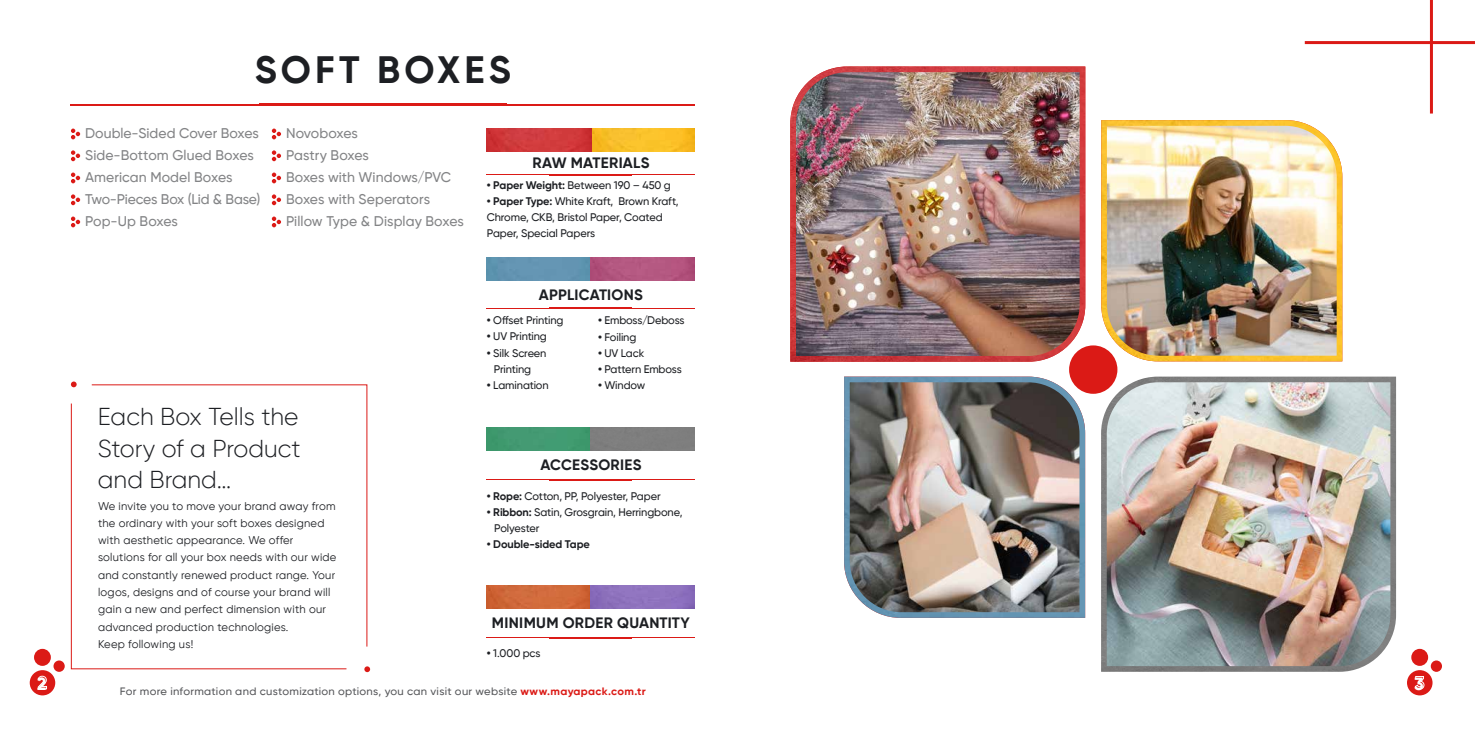
<style>
.page{position:relative;width:1475px;height:738px;background:#fff}
.page>*{position:absolute;margin:0;border:0;box-sizing:border-box;transform-origin:0 0}
.t1{font:700 38px "Gilroy";letter-spacing:.11em;color:#1d1f23}
.t2{font:300 24.4px/31.8px "Gilroy";color:#1d1f23;text-align:justify}
.t3{font:700 17.6px "Gilroy";color:#fff}
.t4{font:700 15px "Gilroy";letter-spacing:.02em;color:#1d1f23}
.t5{font:500 14px/22px "Gilroy";color:#838486}
.t6{font:11.2px/17.2px "Gilroy";letter-spacing:.02em;color:#1d1f23}
.t7{font:500 11px/16px "Gilroy";letter-spacing:-.01em;color:#1d1f23}
.t8{font:700 11px "Gilroy";letter-spacing:-.01em;color:#1d1f23}
.t9{font:500 10.7px "Gilroy";letter-spacing:.025em;color:#56575a;scale:1.05 1}
.s1{font-weight:700}
.s2{font-weight:700;color:#db1a16}
</style>
<div class="page">
<hr style="left:1304px;top:41px;width:170px;height:3px;background:#db1a16">
<hr style="left:1429px;top:0;width:3px;height:113px;background:#db1a16">
<div style="left:1406px;top:669px;width:26px;height:25px;background:#db1a16;border-radius:50%"></div>
<div style="left:1410px;top:648px;width:17px;height:17px;background:#db1a16;border-radius:50%"></div>
<div style="left:1430px;top:660px;width:11px;height:11px;background:#db1a16;border-radius:50%"></div>
<div style="left:30px;top:669px;width:25px;height:25px;background:#db1a16;border-radius:50%"></div>
<div style="left:34px;top:648px;width:17px;height:17px;background:#db1a16;border-radius:50%"></div>
<div style="left:53px;top:660px;width:12px;height:11px;background:#db1a16;border-radius:50%"></div>
<hr style="left:487px;top:174px;width:207px;height:1px;background:#db1a16">
<img style="left:487px;top:427px;width:207px;height:22px">
<hr style="left:487px;top:479px;width:207px;height:1px;background:#db1a16">
<hr style="left:549px;top:478px;width:83px;height:2px;background:#db1a16">
<hr style="left:71px;top:104px;width:623px;height:1px;background:#db1a16">
<hr style="left:259px;top:103px;width:247px;height:3px;background:#db1a16">
<svg style="left:71px;top:128px;width:9px;height:11px"></svg>
<svg style="left:71px;top:150px;width:9px;height:11px"></svg>
<svg style="left:71px;top:172px;width:9px;height:11px"></svg>
<svg style="left:71px;top:194px;width:9px;height:11px"></svg>
<svg style="left:71px;top:216px;width:9px;height:11px"></svg>
<svg style="left:272px;top:128px;width:9px;height:11px"></svg>
<svg style="left:272px;top:150px;width:9px;height:11px"></svg>
<svg style="left:272px;top:172px;width:9px;height:11px"></svg>
<svg style="left:272px;top:194px;width:9px;height:11px"></svg>
<svg style="left:272px;top:216px;width:9px;height:11px"></svg>
<svg style="left:364px;top:666px;width:6px;height:5px"></svg>
<svg style="left:71px;top:381px;width:6px;height:6px"></svg>
<svg style="left:70px;top:403px;width:277px;height:266px"></svg>
<svg style="left:91px;top:384px;width:277px;height:263px"></svg>
<hr style="left:487px;top:637px;width:207px;height:1px;background:#db1a16">
<hr style="left:549px;top:636px;width:83px;height:2px;background:#db1a16">
<img style="left:487px;top:585px;width:207px;height:23px">
<hr style="left:487px;top:307px;width:207px;height:1px;background:#db1a16">
<img style="left:487px;top:257px;width:207px;height:23px">
<img style="left:487px;top:128px;width:207px;height:23px">
<img style="left:790px;top:66px;width:295px;height:295px">
<img style="left:1100px;top:376px;width:295px;height:295px">
<img style="left:1101px;top:120px;width:240px;height:241px">
<img style="left:844px;top:376px;width:240px;height:241px">
<div style="left:1068px;top:345px;width:49px;height:48px;background:#db1a16;border-radius:50%"></div>
<img style="left:795px;top:72px;width:284px;height:284px">
<img style="left:1106px;top:382px;width:283px;height:283px">
<img style="left:1106px;top:126px;width:230px;height:229px">
<img style="left:849px;top:382px;width:230px;height:229px">
<h1 class="t1" style="left:255px;top:46px;width:258px">SOFT BOXES</h1>
<p class="t5" style="left:85px;top:122px;width:177px">Double-Sided Cover Boxes<br>Side-Bottom Glued Boxes<br>American Model Boxes<br>Two-Pieces Box (Lid &amp; Base)<br>Pop-Up Boxes</p>
<p class="t5" style="left:286px;top:122px;width:179px">Novoboxes<br>Pastry Boxes<br>Boxes with Windows/PVC<br>Boxes with Seperators<br>Pillow Type &amp; Display Boxes</p>
<h2 class="t2" style="left:98px;top:400px;width:204px">Each Box Tells the Story of a Product and Brand…</h2>
<p class="t6" style="left:98px;top:496px;width:240px">We invite you to move your brand away from the ordinary with your soft boxes designed with aesthetic appearance. We offer solutions for all your box needs with our wide and constantly renewed product range. Your logos, designs and of course your brand will gain a new and perfect dimension with our advanced production technologies.<br>Keep following us!</p>
<h3 class="t4" style="left:532px;top:154px;width:119px">RAW MATERIALS</h3>
<p class="t7" style="left:487px;top:176px;width:185px"><span class="s1">• Paper Weight:</span> Between 190 – 450 g</p>
<p class="t7" style="left:487px;top:192px;width:193px"><span class="s1">• Paper Type:</span> White Kraft, Brown Kraft,<br>Chrome, CKB, Bristol Paper, Coated<br>Paper, Special Papers</p>
<h3 class="t4" style="left:539px;top:285px;width:105px">APPLICATIONS</h3>
<p class="t7" style="left:487px;top:312px;width:78px"><span class="s1">•</span> Offset Printing</p>
<p class="t7" style="left:487px;top:328px;width:61px"><span class="s1">•</span> UV Printing</p>
<p class="t7" style="left:494px;top:344px;width:54px;text-indent:-7px"><span class="s1">•</span> Silk Screen<br>Printing</p>
<p class="t7" style="left:487px;top:376px;width:63px"><span class="s1">•</span> Lamination</p>
<p class="t7" style="left:598px;top:312px;width:88px"><span class="s1">•</span> Emboss/Deboss</p>
<p class="t7" style="left:598px;top:328px;width:40px"><span class="s1">•</span> Foiling</p>
<p class="t7" style="left:598px;top:344px;width:48px"><span class="s1">•</span> UV Lack</p>
<p class="t7" style="left:598px;top:360px;width:85px"><span class="s1">•</span> Pattern Emboss</p>
<p class="t7" style="left:598px;top:376px;width:49px"><span class="s1">•</span> Window</p>
<h3 class="t4" style="left:540px;top:455px;width:102px">ACCESSORIES</h3>
<p class="t7" style="left:487px;top:488px;width:175px"><span class="s1">• Rope:</span> Cotton, PP, Polyester, Paper</p>
<p class="t7" style="left:494px;top:504px;width:190px;text-indent:-7px"><span class="s1">• Ribbon:</span> Satin, Grosgrain, Herringbone,<br>Polyester</p>
<p class="t8" style="left:487px;top:537px;width:104px">• Double-sided Tape</p>
<h3 class="t4" style="left:492px;top:613px;width:199px">MINIMUM ORDER QUANTITY</h3>
<p class="t7" style="left:487px;top:644px;width:55px"><span class="s1">•</span> 1.000 pcs</p>
<h3 class="t3" style="left:37px;top:672px;width:11px">2</h3>
<h3 class="t3" style="left:1413px;top:672px;width:11px">3</h3>
<p class="t9" style="left:120px;top:683px;width:502px">For more information and customization options, you can visit our website <span class="s2">www.mayapack.com.tr</span></p>
</div>
